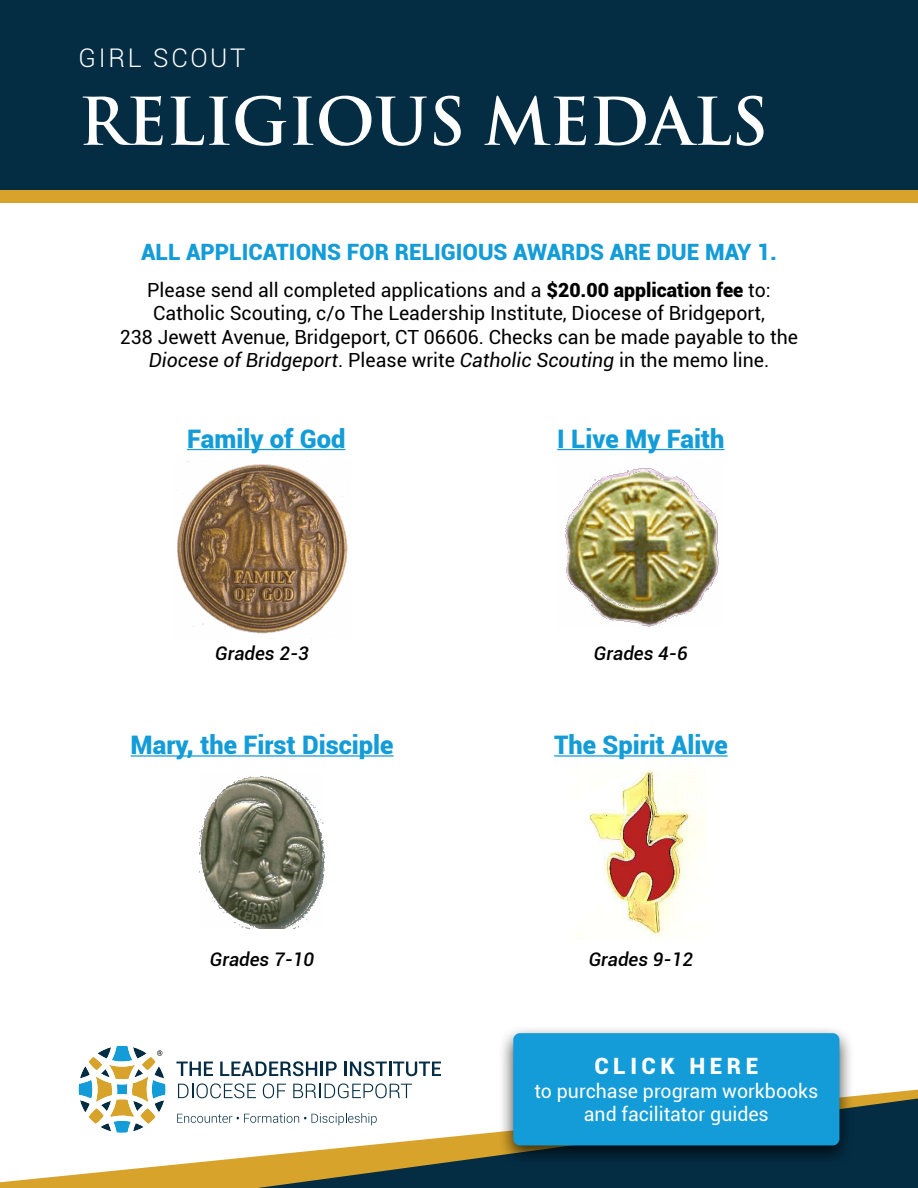
<style>
.page{position:relative;width:918px;height:1188px;background:#fff}
.page>*{position:absolute;margin:0;border:0;box-sizing:border-box;transform-origin:0 0}
.t1{font:700 64.05px "Trajan Pro";letter-spacing:-.01em;color:#fff}
.t2{font:300 25.65px "Roboto";letter-spacing:.1em;color:#fff}
.t3{font:900 25.5px "Roboto";color:#139cd8}
.t4{font:900 22.5px "Roboto";color:#139cd8}
.t5{font:900 22.5px "Roboto";letter-spacing:.2em;color:#fff}
.t6{font:19.5px/23.4px "Roboto";color:#000;text-align:center}
.t7{font:19.5px/23.4px "Roboto";color:#fff;text-align:center}
.t8{font:italic 500 18.75px "Roboto";color:#000}
.s1{font-weight:900}
.s2{font-style:italic}
</style>
<div class="page">
<div style="left:0;top:0;width:918px;height:190px;background:#042d44"></div>
<svg style="left:0;top:1090px;width:918px;height:98px"></svg>
<svg style="left:258px;top:1099px;width:660px;height:89px"></svg>
<svg style="left:176px;top:1062px;width:37px;height:14px"></svg>
<svg style="left:220px;top:1061px;width:97px;height:15px"></svg>
<hr style="left:320px;top:1062px;width:3px;height:14px;background:#042d44">
<svg style="left:326px;top:1062px;width:11px;height:14px"></svg>
<hr style="left:344px;top:1062px;width:3px;height:14px;background:#042d44">
<svg style="left:350px;top:1061px;width:91px;height:15px"></svg>
<svg style="left:178px;top:1083px;width:78px;height:15px"></svg>
<svg style="left:263px;top:1083px;width:23px;height:15px"></svg>
<svg style="left:293px;top:1083px;width:119px;height:15px"></svg>
<svg style="left:177px;top:1113px;width:129px;height:10px"></svg>
<svg style="left:312px;top:1113px;width:65px;height:12px"></svg>
<svg style="left:79px;top:1046px;width:87px;height:87px"></svg>
<div style="left:0;top:190px;width:918px;height:13px;background:#d7a32a"></div>
<div style="left:498px;top:1024px;width:357px;height:144px;background:#000;opacity:.75"></div>
<div style="left:513px;top:1033px;width:326px;height:112px;background:#139cd8;border-radius:7px"></div>
<img style="left:177px;top:461px;width:171px;height:173px">
<hr style="left:187px;top:449px;width:158px;height:1px;background:#139cd8">
<img style="left:565px;top:468px;width:154px;height:159px">
<hr style="left:557px;top:449px;width:168px;height:1px;background:#139cd8">
<img style="left:199px;top:776px;width:126px;height:152px">
<hr style="left:131px;top:755px;width:263px;height:2px;background:#139cd8">
<img style="left:576px;top:769px;width:130px;height:171px">
<hr style="left:554px;top:755px;width:174px;height:2px;background:#139cd8">
<h2 class="t2" style="left:79px;top:40px;width:168px">GIRL SCOUT</h2>
<h1 class="t1" style="left:79px;top:82px;width:691px">RELIGIOUS MEDALS</h1>
<p class="t4" style="left:141px;top:236px;width:637px">ALL APPLICATIONS FOR RELIGIOUS AWARDS ARE DUE MAY 1.</p>
<p class="t6" style="left:120px;top:277px;width:680px">Please send all completed applications and a <span class="s1">$20.00 application fee</span> to:<br>Catholic Scouting, c/o The Leadership Institute, Diocese of Bridgeport,<br>238 Jewett Avenue, Bridgeport, CT 06606. Checks can be made payable to the <span class="s2">Diocese of Bridgeport</span>. Please write <span class="s2">Catholic Scouting</span> in the memo line.</p>
<h3 class="t3" style="left:187px;top:421px;width:160px">Family of God</h3>
<h3 class="t3" style="left:557px;top:421px;width:169px">I Live My Faith</h3>
<p class="t8" style="left:215px;top:640px;width:95px">Grades 2-3</p>
<p class="t8" style="left:594px;top:640px;width:95px">Grades 4-6</p>
<h3 class="t3" style="left:131px;top:727px;width:265px">Mary, the First Disciple</h3>
<h3 class="t3" style="left:554px;top:727px;width:175px">The Spirit Alive</h3>
<p class="t8" style="left:210px;top:946px;width:106px">Grades 7-10</p>
<p class="t8" style="left:589px;top:946px;width:106px">Grades 9-12</p>
<p class="t5" style="left:594px;top:1050px;width:165px">CLICK HERE</p>
<p class="t7" style="left:534px;top:1078px;width:285px">to purchase program workbooks and facilitator guides</p>
</div>
